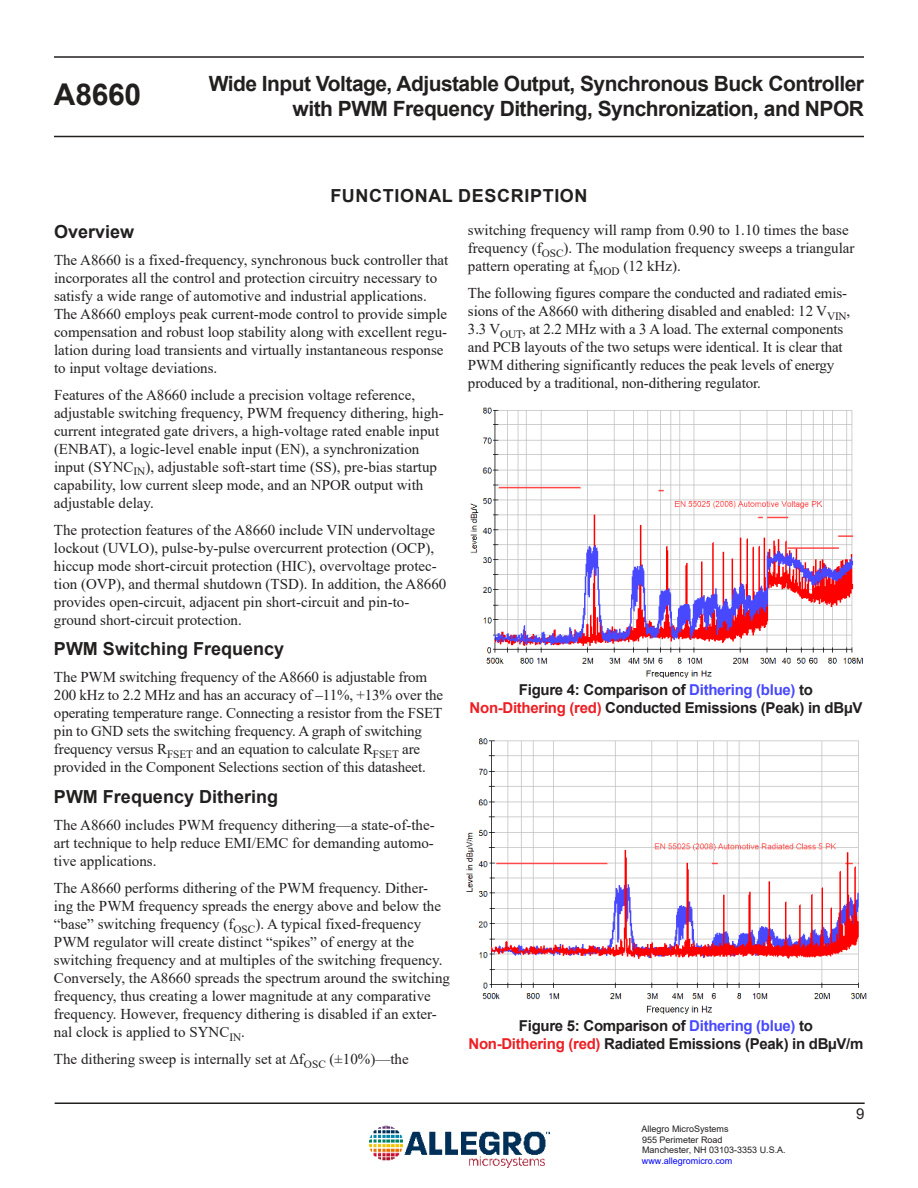
<style>
.page{position:relative;width:918px;height:1188px;background:#fff}
.page>*{position:absolute;margin:0;border:0;box-sizing:border-box;transform-origin:0 0}
.t1{font:700 30px "Arial";letter-spacing:-.01em;color:#221f1f}
.t2{font:700 21px "Arial";letter-spacing:-.025em;color:#221f1f}
.t3{font:700 18px "Arial";color:#221f1f}
.t4{font:700 18px "Arial";letter-spacing:.035em;color:#221f1f}
.t5{font:15px/18px "Times New Roman";color:#221f1f}
.t6{font:700 15px/18px "Arial";letter-spacing:-.02em;color:#221f1f;text-align:center}
.t7{font:15px "Arial";color:#221f1f}
.t8{font:9px/10.8px "Arial";color:#221f1f}
.t9{font:9px "Arial";color:#00f}
.s1{color:#4848fe}
.s2{color:#ed1f24}
</style>
<div class="page">
<hr style="left:55px;top:1102px;width:810px;height:2px;background:#221f1f">
<hr style="left:54px;top:136px;width:810px;height:1px;background:#221f1f">
<hr style="left:54px;top:56px;width:810px;height:2px;background:#221f1f">
<img style="left:370px;top:1125px;width:180px;height:43px">
<img style="left:470px;top:407px;width:393px;height:270px">
<img style="left:466px;top:738px;width:401px;height:275px">
<h1 class="t1" style="left:54px;top:84px;width:89px">A8660</h1>
<h2 class="t2" style="left:209px;top:75px;width:657px">Wide Input Voltage, Adjustable Output, Synchronous Buck Controller</h2>
<h2 class="t2" style="left:293px;top:101px;width:573px">with PWM Frequency Dithering, Synchronization, and NPOR</h2>
<p class="t4" style="left:330px;top:189px;width:259px">FUNCTIONAL DESCRIPTION</p>
<p class="t3" style="left:54px;top:224px;width:82px">Overview</p>
<p class="t5" style="left:54px;top:252px;width:396px">The A8660 is a fixed-frequency, synchronous buck controller that incorporates all the control and protection circuitry necessary to satisfy a wide range of automotive and industrial applications.<br>The A8660 employs peak current-mode control to provide simple compensation and robust loop stability along with excellent regu&shy;lation during load transients and virtually instantaneous response to input voltage deviations.</p>
<p class="t5" style="left:54px;top:387px;width:391px">Features of the A8660 include a precision voltage reference, adjustable switching frequency, PWM frequency dithering, high&shy;current integrated gate drivers, a high-voltage rated enable input (ENBAT), a logic-level enable input (EN), a synchronization input (SYNC<sub>IN</sub>), adjustable soft-start time (SS), pre-bias startup capability, low current sleep mode, and an NPOR output with adjustable delay.</p>
<p class="t5" style="left:54px;top:522px;width:394px">The protection features of the A8660 include VIN undervoltage lockout (UVLO), pulse-by-pulse overcurrent protection (OCP), hiccup mode short-circuit protection (HIC), overvoltage protec&shy;tion (OVP), and thermal shutdown (TSD). In addition, the A8660 provides open-circuit, adjacent pin short-circuit and pin-to&shy;ground short-circuit protection.</p>
<p class="t3" style="left:54px;top:642px;width:232px">PWM Switching Frequency</p>
<p class="t5" style="left:54px;top:670px;width:391px">The PWM switching frequency of the A8660 is adjustable from 200 kHz to 2.2 MHz and has an accuracy of ‒11%, +13% over the operating temperature range. Connecting a resistor from the FSET pin to GND sets the switching frequency. A graph of switching frequency versus R<sub>FSET</sub> and an equation to calculate R<sub>FSET</sub> are provided in the Component Selections section of this datasheet.</p>
<p class="t3" style="left:54px;top:790px;width:226px">PWM Frequency Dithering</p>
<p class="t5" style="left:54px;top:817px;width:382px;text-align:justify">The A8660 includes PWM frequency dithering—a state-of-the&shy;art technique to help reduce EMI/EMC for demanding automo&shy;tive applications.</p>
<p class="t5" style="left:54px;top:880px;width:398px">The A8660 performs dithering of the PWM frequency. Dither&shy;ing the PWM frequency spreads the energy above and below the “base” switching frequency (f<sub>OSC</sub>). A typical fixed-frequency PWM regulator will create distinct “spikes” of energy at the switching frequency and at multiples of the switching frequency.<br>Conversely, the A8660 spreads the spectrum around the switching frequency, thus creating a lower magnitude at any comparative frequency. However, frequency dithering is disabled if an exter&shy;nal clock is applied to SYNC<sub>IN</sub>.</p>
<p class="t5" style="left:54px;top:1049px;width:356px">The dithering sweep is internally set at Δf<sub>OSC</sub> (±10%)—the</p>
<p class="t5" style="left:468px;top:222px;width:388px">switching frequency will ramp from 0.90 to 1.10 times the base frequency (f<sub>OSC</sub>). The modulation frequency sweeps a triangular pattern operating at f<sub>MOD</sub> (12 kHz).</p>
<p class="t5" style="left:468px;top:285px;width:384px">The following figures compare the conducted and radiated emis&shy;sions of the A8660 with dithering disabled and enabled: 12 V<sub>VIN</sub>, 3.3 V<sub>OUT</sub>, at 2.2 MHz with a 3 A load. The external components and PCB layouts of the two setups were identical. It is clear that PWM dithering significantly reduces the peak levels of energy produced by a traditional, non-dithering regulator.</p>
<p class="t6" style="left:470px;top:682px;width:394px">Figure 4: Comparison of <span class="s1">Dithering (blue)</span> to<br><span class="s2">Non-Dithering (red)</span> Conducted Emissions (Peak) in dBµV</p>
<p class="t6" style="left:469px;top:1019px;width:397px">Figure 5: Comparison of <span class="s1">Dithering (blue)</span> to<br><span class="s2">Non-Dithering (red)</span> Radiated Emissions (Peak) in dBµV/m</p>
<p class="t8" style="left:642px;top:1124px;width:146px">Allegro MicroSystems<br>955 Perimeter Road<br>Manchester, NH 03103-3353 U.S.A.</p>
<p class="t9" style="left:642px;top:1158px;width:92px">www.allegromicro.com</p>
<p class="t7" style="left:856px;top:1108px;width:10px">9</p>
</div>
